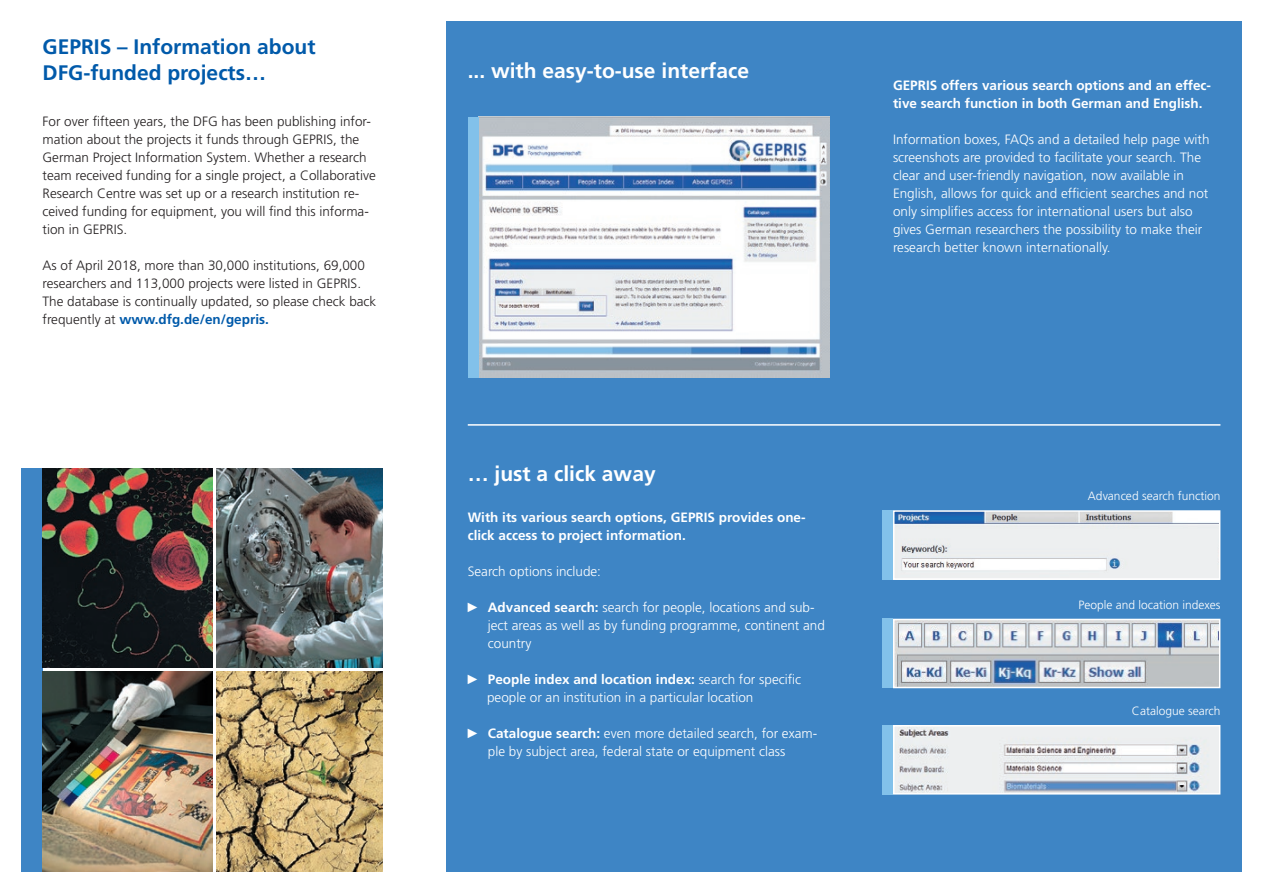
<style>
.page{position:relative;width:1263px;height:893px;background:#fff}
.page>*{position:absolute;margin:0;border:0;box-sizing:border-box;transform-origin:0 0}
.zwischenhead_weiss{font:700 21px/25.5px "Frutiger LT Std";color:#015aaa}
.zwischenhead_weiss-2{font:700 21px "Frutiger LT Std";color:#fff}
.copytext{font:300 13.5px/18px "Frutiger LT Std";color:#231f20}
.copytext_weiss{font:300 13.5px/18px "Frutiger LT Std";color:#fff}
.copytext-2{font:300 13.5px/18px "Frutiger LT Std";color:#fff}
.copytext_weiss-2{font:700 13.5px/18px "Frutiger LT Std";color:#fff}
.copytext-3{font:700 13.5px/18px "Frutiger LT Std";color:#fff}
.copytext-4{font:300 12px "Frutiger LT Std";color:#fff}
.s1{font-weight:700;color:#015aaa}
.s2{font-family:"Arial Narrow";font-weight:400}
.s3{font-weight:700}
</style>
<div class="page">
<div style="left:21px;top:468px;width:22px;height:404px;background:#3e85c5"></div>
<img style="left:43px;top:672px;width:170px;height:200px">
<img style="left:43px;top:468px;width:170px;height:200px">
<img style="left:217px;top:672px;width:166px;height:200px">
<img style="left:217px;top:468px;width:166px;height:200px">
<div style="left:446px;top:21px;width:796px;height:851px;background:#3e85c5"></div>
<img style="left:478px;top:117px;width:351px;height:260px">
<img style="left:896px;top:513px;width:321px;height:64px">
<div style="left:893px;top:510px;width:327px;height:70px;border:2px solid #fff"></div>
<img style="left:896px;top:622px;width:321px;height:63px">
<div style="left:893px;top:619px;width:327px;height:69px;border:2px solid #fff"></div>
<img style="left:896px;top:728px;width:321px;height:63px">
<div style="left:893px;top:725px;width:327px;height:69px;border:2px solid #fff"></div>
<div style="left:468px;top:117px;width:10px;height:260px;background:#82c1ea"></div>
<div style="left:882px;top:510px;width:11px;height:70px;background:#82c1ea"></div>
<div style="left:882px;top:619px;width:11px;height:69px;background:#82c1ea"></div>
<div style="left:882px;top:725px;width:11px;height:69px;background:#82c1ea"></div>
<hr style="left:468px;top:424px;width:752px;height:2px;background:#fff">
<p class="zwischenhead_weiss" style="left:43px;top:34px;width:275px">GEPRIS – Information about<br>DFG-funded projects…</p>
<p class="copytext" style="left:43px;top:113px;width:335px">For over fifteen years, the DFG has been publishing infor&shy;mation about the projects it funds through GEPRIS, the German Project Information System. Whether a research team received funding for a single project, a Collaborative Research Centre was set up or a research institution re&shy;ceived funding for equipment, you will find this informa&shy;tion in GEPRIS.</p>
<p class="copytext" style="left:43px;top:257px;width:335px">As of April 2018, more than 30,000 institutions, 69,000 researchers and 113,000 projects were listed in GEPRIS.<br>The database is continually updated, so please check back frequently at <span class="s1">www.dfg.de/en/gepris.</span></p>
<p class="zwischenhead_weiss-2" style="left:468px;top:59px;width:283px">... with easy-to-use interface</p>
<p class="copytext_weiss-2" style="left:893px;top:76px;width:320px">GEPRIS offers various search options and an effec&shy;tive search function in both German and English.</p>
<p class="copytext_weiss" style="left:893px;top:131px;width:318px">Information boxes, FAQs and a detailed help page with screenshots are provided to facilitate your search. The clear and user-friendly navigation, now available in English, allows for quick and efficient searches and not only simplifies access for international users but also gives German researchers the possibility to make their research better known internationally.</p>
<p class="zwischenhead_weiss-2" style="left:468px;top:462px;width:189px">… just a click away</p>
<p class="copytext-3" style="left:468px;top:508px;width:339px">With its various search options, GEPRIS provides one&shy;click access to project information.</p>
<p class="copytext-2" style="left:468px;top:563px;width:135px">Search options include:</p>
<p class="copytext-2" style="left:488px;top:599px;width:339px;text-indent:-20px"><span class="s2">►</span> <span class="s3">Advanced search:</span> search for people, locations and sub&shy;ject areas as well as by funding programme, continent and country</p>
<p class="copytext-2" style="left:487px;top:671px;width:316px;text-indent:-19px"><span class="s2">►</span> <span class="s3">People index and location index:</span> search for specific people or an institution in a particular location</p>
<p class="copytext-2" style="left:488px;top:725px;width:331px;text-indent:-20px"><span class="s2">►</span> <span class="s3">Catalogue search:</span> even more detailed search, for exam&shy;ple by subject area, federal state or equipment class</p>
<p class="copytext-4" style="left:1088px;top:489px;width:134px">Advanced search function</p>
<p class="copytext-4" style="left:1078px;top:598px;width:144px">People and location indexes</p>
<p class="copytext-4" style="left:1132px;top:704px;width:90px">Catalogue search</p>
</div>
